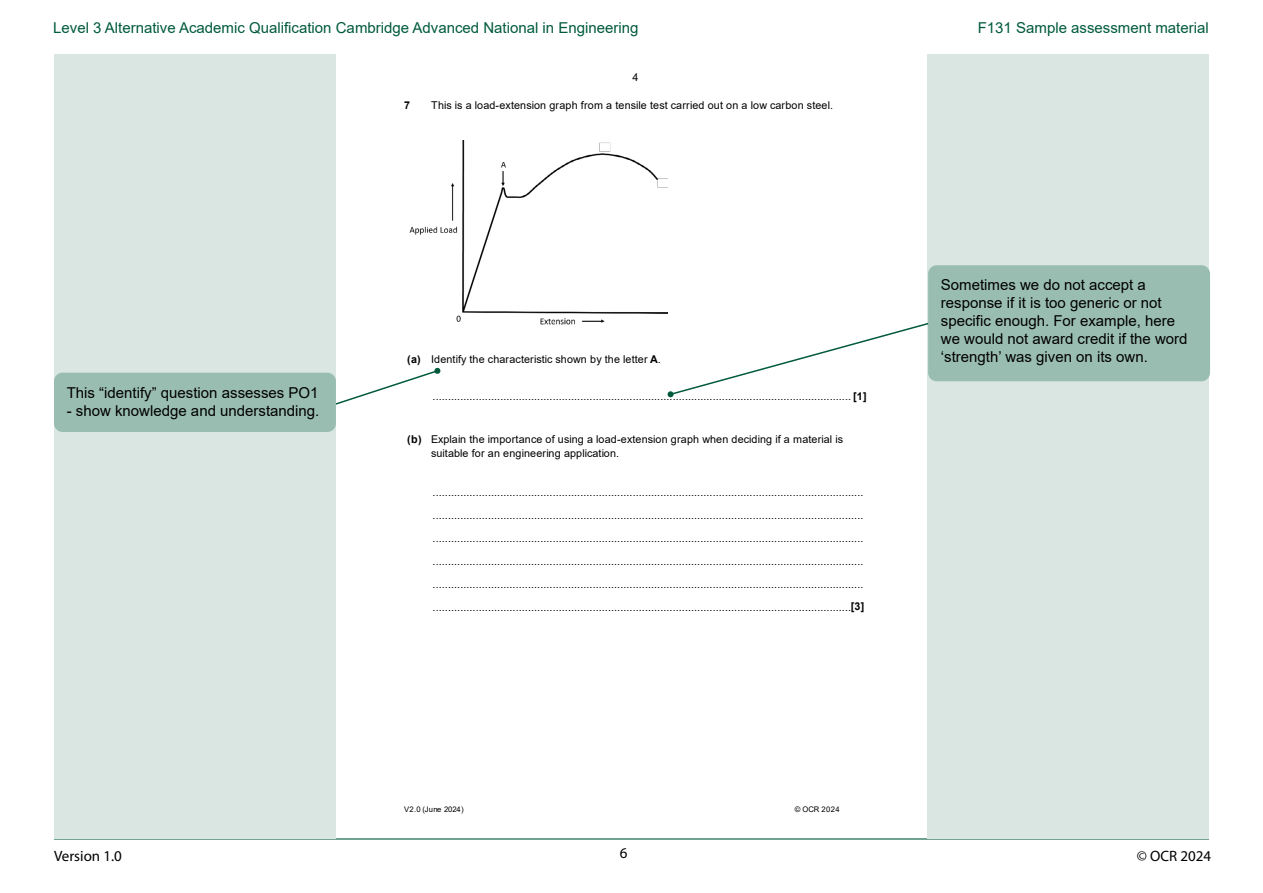
<style>
.page{position:relative;width:1263px;height:893px;background:#fff}
.page>*{position:absolute;margin:0;border:0;box-sizing:border-box;transform-origin:0 0}
.body_copy{font:15px/18px "Arial";color:#000}
.t1{font:15px "Arial";color:#015a3c}
.t2{font:15px "Myriad Pro";color:#000}
.t3{font:10.8px/23.1px "Arial";letter-spacing:.015em;color:#000}
.t4{font:700 10.8px "Arial";color:#000}
.t5{font:7.65px "Arial";color:#000}
.t6{font:7.65px "Arial";letter-spacing:.03em;color:#000}
.s1{font-weight:700}
</style>
<div class="page">
<hr style="left:54px;top:838px;width:1155px;height:1px;background:#015a3c">
<div style="left:927px;top:54px;width:282px;height:784px;background:#d9e6e2"></div>
<div style="left:54px;top:54px;width:282px;height:784px;background:#d9e6e2"></div>
<img style="left:409px;top:140px;width:259px;height:185px">
<svg style="left:334px;top:368px;width:106px;height:37px"></svg>
<svg style="left:667px;top:321px;width:263px;height:76px"></svg>
<div style="left:54px;top:373px;width:282px;height:59px;background:#9abdb1;border-radius:9px"></div>
<div style="left:928px;top:265px;width:282px;height:116px;background:#9abdb1;border-radius:9px"></div>
<h1 class="t1" style="left:53px;top:18px;width:587px">Level 3 Alternative Academic Qualification Cambridge Advanced National in Engineering</h1>
<h1 class="t1" style="left:978px;top:18px;width:232px">F131 Sample assessment material</h1>
<p class="t3" style="left:632px;top:66px;width:7px">4</p>
<p class="body_copy" style="left:67px;top:383px;width:253px">This “identify” question assesses PO1</p>
<p class="body_copy" style="left:67px;top:401px;width:254px">- show knowledge and understanding.</p>
<p class="t4" style="left:404px;top:98px;width:7px">7</p>
<p class="t3" style="left:431px;top:94px;width:403px">This is a load-extension graph from a tensile test carried out on a low carbon steel.</p>
<p class="t3" style="left:407px;top:347px;width:255px"><span class="s1">(a)</span> Identify the characteristic shown by the letter <span class="s1">A</span>.</p>
<p class="t3" style="left:433px;top:385px;width:435px">........................................................................................................................................ <span class="s1">[1]</span></p>
<p class="t3" style="left:431px;top:432px;width:413px;line-height:13.8px;text-indent:-24px"><span class="s1">(b)</span> Explain the importance of using a load-extension graph when deciding if a material is suitable for an engineering application.</p>
<p class="t3" style="left:433px;top:480px;width:433px;text-align:justify">............................................................................................................................................ ............................................................................................................................................ ............................................................................................................................................ ............................................................................................................................................ ............................................................................................................................................ ........................................................................................................................................<span class="s1">[3]</span></p>
<p class="body_copy" style="left:941px;top:276px;width:248px">Sometimes we do not accept a response if it is too generic or not specific enough. For example, here we would not award credit if the word ‘strength’ was given on its own.</p>
<p class="t5" style="left:404px;top:804px;width:61px">V2.0 (June 2024)</p>
<p class="t6" style="left:795px;top:804px;width:47px">© OCR 2024</p>
<h1 class="t2" style="left:54px;top:847px;width:69px">Version 1.0</h1>
<h1 class="t2" style="left:620px;top:844px;width:9px">6</h1>
<h1 class="t2" style="left:1137px;top:847px;width:76px">© OCR 2024</h1>
</div>
